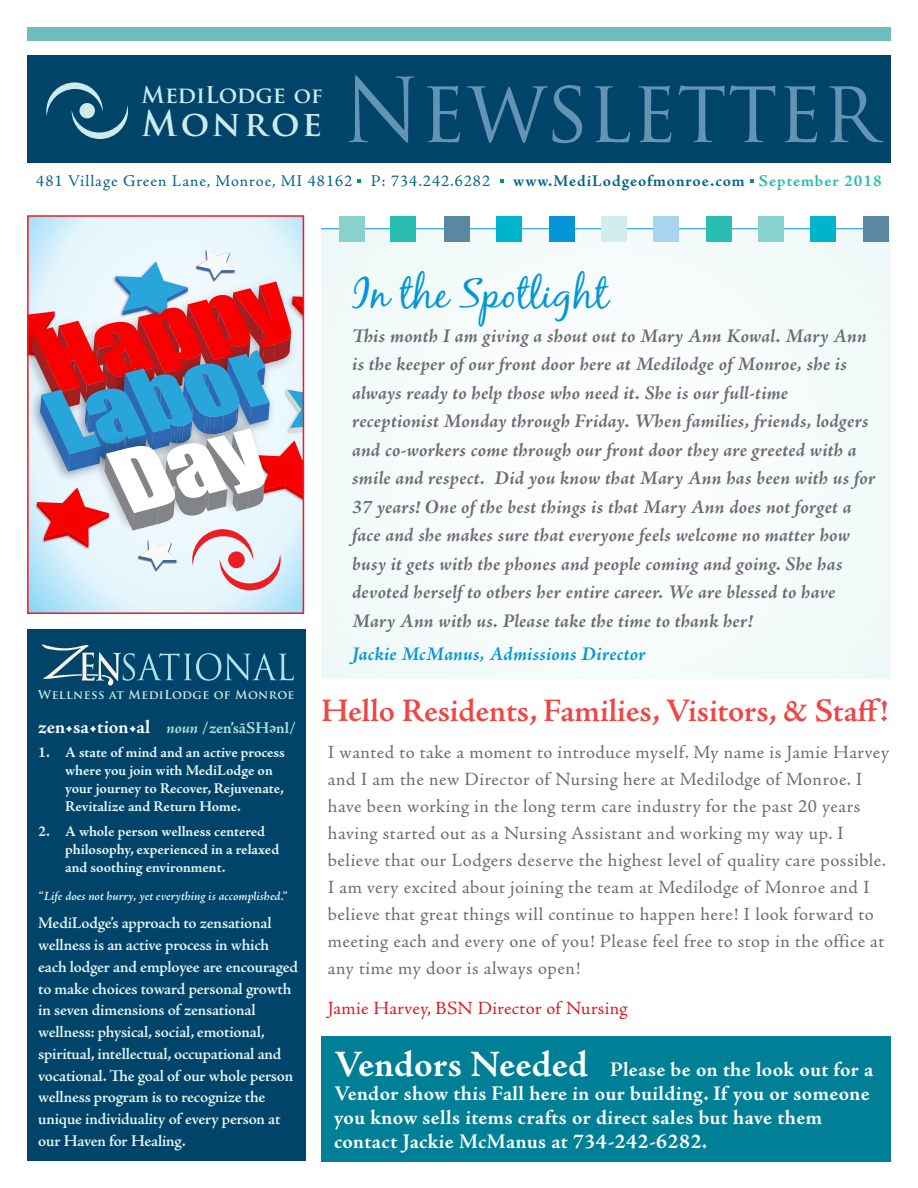
<style>
.page{position:relative;width:918px;height:1188px;background:#fff}
.page>*{position:absolute;margin:0;border:0;box-sizing:border-box;transform-origin:0 0}
.t1{font:87px "Trajan Pro";color:#6494b3;scale:.94 1}
.t2{font:40.5px "Black Jack";letter-spacing:.01em;color:#0696d7}
.t3{font:700 34.5px "Trajan Pro";letter-spacing:.095em;color:#ceeaeb}
.t4{font:600 33px "Adobe Jenson Pro";letter-spacing:-.005em;color:#ef4644}
.t5{font:700 22.5px "Trajan Pro";letter-spacing:-.005em;color:#ceeaeb}
.t6{font:700 21px/24px "Adobe Jenson Pro";letter-spacing:.015em;color:#fff}
.t7{font:italic 700 19.5px/28.5px "Adobe Jenson Pro";letter-spacing:.01em;color:#6c6d70}
.t8{font:italic 700 19.5px "Adobe Jenson Pro";letter-spacing:.005em;color:#0696d7}
.t9{font:700 19.5px "Adobe Jenson Pro";letter-spacing:-.005em;color:#fff}
.t10{font:18.75px/27px "Adobe Jenson Pro";letter-spacing:.025em;color:#6c6d70}
.t11{font:18.75px "Adobe Jenson Pro";letter-spacing:.015em;color:#d41f26}
.t12{font:600 16.5px/21.8px "Adobe Jenson Pro";letter-spacing:-.015em;color:#e6f4f4}
.t13{font:16.5px "Adobe Jenson Pro";letter-spacing:.06em;color:#01648a}
.t14{font:700 16.5px "Adobe Jenson Pro";letter-spacing:.055em;color:#01648a}
.t15{font:700 15px/18px "Adobe Jenson Pro";letter-spacing:-.005em;color:#e6f4f4}
.t16{font:italic 600 12.75px "Adobe Jenson Pro";color:#e6f4f4}
.t17{font:700 12px "Trajan Pro";letter-spacing:.04em;color:#ceeaeb}
.s1{font-size:21px}
.s2{color:#2abdb1}
.s3{font-style:italic;font-size:16.5px;color:#adddd8}
.s4{font-size:16.5px;color:#adddd8}
.s5{font-size:37.5px}
</style>
<div class="page">
<div style="left:321px;top:228px;width:570px;height:450px;background:#f6fbfb"></div>
<div style="left:27px;top:55px;width:864px;height:108px;background:#00446a"></div>
<div style="left:27px;top:27px;width:864px;height:13px;background:#6fbdbe"></div>
<svg style="left:46px;top:82px;width:82px;height:57px"></svg>
<div style="left:79px;top:103px;width:16px;height:15px;background:#ceeaeb;border-radius:50%"></div>
<hr style="left:321px;top:228px;width:567px;height:1px;background:#0696d7">
<div style="left:496px;top:216px;width:26px;height:26px;background:#00b5cb"></div>
<div style="left:549px;top:216px;width:25px;height:26px;background:#0696d7"></div>
<div style="left:601px;top:216px;width:26px;height:26px;background:#d3eced"></div>
<div style="left:653px;top:216px;width:26px;height:26px;background:#aad5f1"></div>
<div style="left:706px;top:216px;width:25px;height:26px;background:#2abdb1"></div>
<div style="left:391px;top:216px;width:25px;height:26px;background:#2abdb1"></div>
<div style="left:863px;top:216px;width:25px;height:26px;background:#5c87a1"></div>
<div style="left:444px;top:216px;width:26px;height:26px;background:#5c87a1"></div>
<div style="left:811px;top:216px;width:25px;height:26px;background:#00b5cb"></div>
<div style="left:758px;top:216px;width:26px;height:26px;background:#88d1cc"></div>
<div style="left:339px;top:216px;width:26px;height:26px;background:#88d1cc"></div>
<div style="left:27px;top:630px;width:279px;height:531px;background:#00446a"></div>
<svg style="left:269px;top:726px;width:7px;height:7px"></svg>
<svg style="left:42px;top:644px;width:252px;height:42px"></svg>
<div style="left:321px;top:1037px;width:570px;height:125px;background:#008096"></div>
<svg style="left:30px;top:218px;width:271px;height:393px;background:#d8f0fb"></svg>
<img style="left:195px;top:244px;width:41px;height:6px">
<svg style="left:30px;top:250px;width:271px;height:340px;background:#bea6b5"></svg>
<div style="left:228px;top:551px;width:17px;height:17px;background:#ed1d24;border-radius:50%"></div>
<div style="left:27px;top:215px;width:277px;height:399px;border:2px solid #ed1d24"></div>
<p class="t1" style="left:343px;top:55px;width:570px">Newsletter</p>
<p class="t5" style="left:142px;top:81px;width:183px">MediLodge <span class="s1">of</span></p>
<p class="t3" style="left:142px;top:102px;width:182px">Monroe</p>
<p class="t13" style="left:36px;top:171px;width:455px">481 Village Green Lane, Monroe, MI 48162 P: 734.242.6282</p>
<p class="t14" style="left:513px;top:171px;width:370px">www.MediLodgeofmonroe.com <span class="s2">September 2018</span></p>
<p class="t17" style="left:38px;top:687px;width:258px">Wellness at MediLodge of Monroe</p>
<p class="t9" style="left:38px;top:715px;width:259px">zen•sa•tion•al <span class="s3">noun</span> <span class="s4">/zen’sāSH nl/</span></p>
<p class="t15" style="left:65px;top:744px;width:221px;text-indent:-27px">1. A state of mind and an active process where you join with MediLodge on your journey to Recover, Rejuvenate, Revitalize and Return Home.</p>
<p class="t15" style="left:65px;top:823px;width:216px;text-indent:-27px">2. A whole person wellness centered philosophy, experienced in a relaxed and soothing environment.</p>
<p class="t16" style="left:38px;top:889px;width:251px">“Life does not hurry, yet everything is accomplished.”</p>
<p class="t12" style="left:38px;top:913px;width:261px">MediLodge’s approach to zensational wellness is an active process in which each lodger and employee are encouraged to make choices toward personal growth in seven dimensions of zensational wellness: physical, social, emotional, spiritual, intellectual, occupational and vocational. The goal of our whole person wellness program is to recognize the unique individuality of every person at our Haven for Healing.</p>
<p class="t2" style="left:352px;top:269px;width:258px">In the Spotlight</p>
<p class="t7" style="left:352px;top:323px;width:525px">This month I am giving a shout out to Mary Ann Kowal. Mary Ann is the keeper of our front door here at Medilodge of Monroe, she is always ready to help those who need it. She is our full-time receptionist Monday through Friday. When families, friends, lodgers and co-workers come through our front door they are greeted with a smile and respect. Did you know that Mary Ann has been with us for 37 years! One of the best things is that Mary Ann does not forget a face and she makes sure that everyone feels welcome no matter how busy it gets with the phones and people coming and going. She has devoted herself to others her entire career. We are blessed to have Mary Ann with us. Please take the time to thank her!</p>
<p class="t8" style="left:352px;top:643px;width:295px">Jackie McManus, Admissions Director</p>
<p class="t4" style="left:321px;top:692px;width:569px">Hello Residents, Families, Visitors, &amp; Staff!</p>
<p class="t10" style="left:328px;top:739px;width:563px">I wanted to take a moment to introduce myself. My name is Jamie Harvey and I am the new Director of Nursing here at Medilodge of Monroe. I have been working in the long term care industry for the past 20 years having started out as a Nursing Assistant and working my way up. I believe that our Lodgers deserve the highest level of quality care possible.<br>I am very excited about joining the team at Medilodge of Monroe and I believe that great things will continue to happen here! I look forward to meeting each and every one of you! Please feel free to stop in the office at any time my door is always open!</p>
<p class="t11" style="left:328px;top:998px;width:301px">Jamie Harvey, BSN Director of Nursing</p>
<p class="t6" style="left:334px;top:1058px;width:541px"><span class="s5">Vendors Needed</span> Please be on the look out for a Vendor show this Fall here in our building. If you or someone you know sells items crafts or direct sales but have them contact Jackie McManus at 734-242-6282.</p>
</div>
